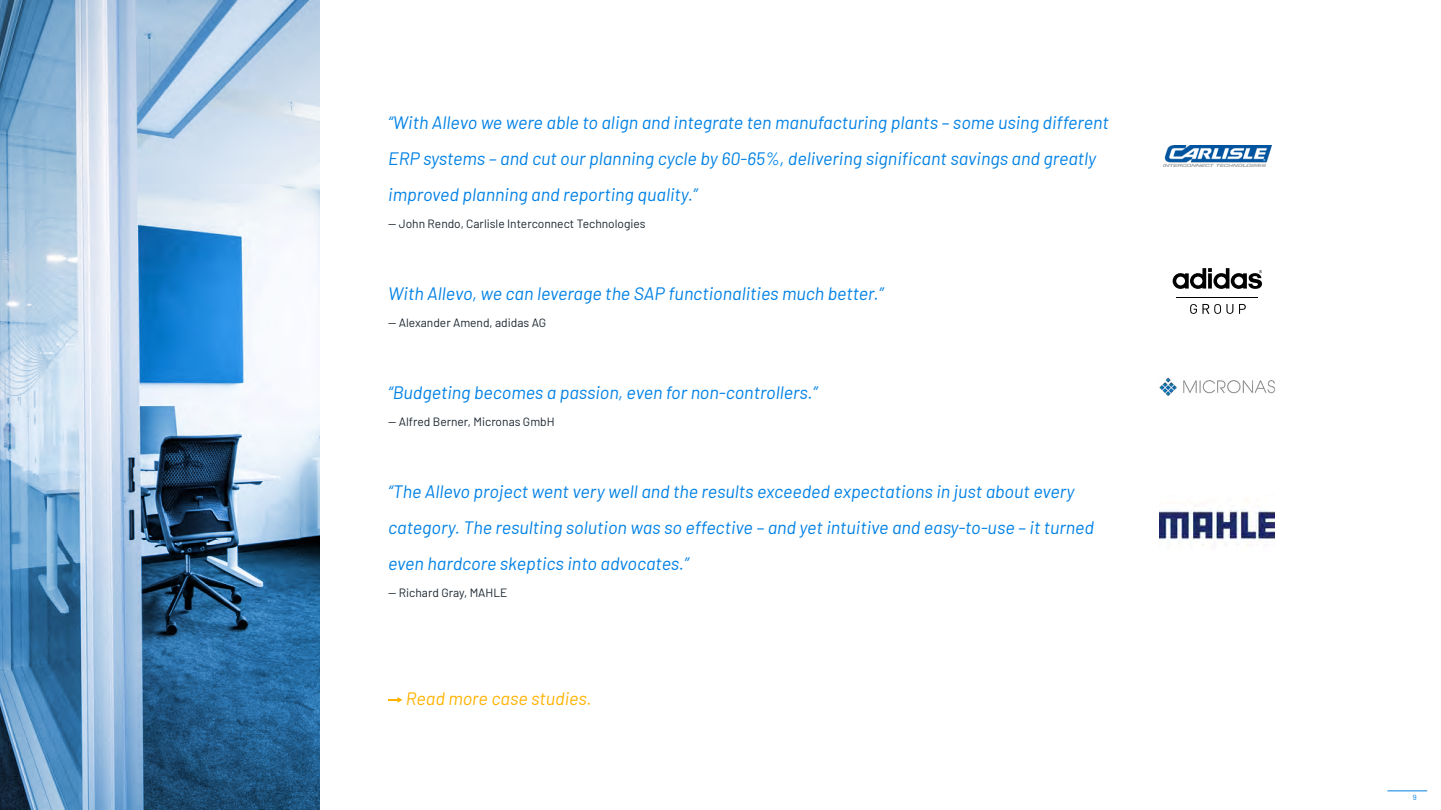
<style>
.page{position:relative;width:1441px;height:810px;background:#fff}
.page>*{position:absolute;margin:0;border:0;box-sizing:border-box;transform-origin:0 0}
.t1{font:italic 18px/36px "Barlow";color:#0081e5}
.t2{font:italic 18px "Barlow";color:#ffb300}
.t3{font:12px "Barlow";color:#1b2630}
.t4{font:7.5px "Barlow";color:#0081e5}
</style>
<div class="page">
<svg style="left:0;top:0;width:320px;height:810px;background:#82a7c8"></svg>
<img style="left:1163px;top:145px;width:108px;height:22px">
<img style="left:1159px;top:500px;width:115px;height:45px">
<hr style="left:1176px;top:297px;width:81px;height:1px;background:#000">
<svg style="left:1190px;top:304px;width:6px;height:10px"></svg>
<svg style="left:1202px;top:304px;width:18px;height:10px"></svg>
<svg style="left:1226px;top:304px;width:19px;height:10px"></svg>
<svg style="left:1172px;top:268px;width:89px;height:21px"></svg>
<img style="left:1159px;top:377px;width:116px;height:19px">
<hr style="left:1387px;top:790px;width:39px;height:1px;background:#0081e5">
<svg style="left:388px;top:697px;width:14px;height:6px"></svg>
<p class="t1" style="left:388px;top:103px;width:722px">“With Allevo we were able to align and integrate ten manufacturing plants – some using different<br>ERP systems – and cut our planning cycle by 60-65%, delivering significant savings and greatly improved planning and reporting quality.”</p>
<p class="t3" style="left:388px;top:215px;width:259px">— John Rendo, Carlisle Interconnect Technologies</p>
<p class="t1" style="left:388px;top:274px;width:496px">With Allevo, we can leverage the SAP functionalities much better.”</p>
<p class="t3" style="left:388px;top:314px;width:159px">— Alexander Amend, adidas AG</p>
<p class="t1" style="left:388px;top:373px;width:430px">“Budgeting becomes a passion, even for non-controllers.”</p>
<p class="t3" style="left:388px;top:413px;width:168px">— Alfred Berner, Micronas GmbH</p>
<p class="t1" style="left:388px;top:472px;width:707px">“The Allevo project went very well and the results exceeded expectations in just about every category. The resulting solution was so effective – and yet intuitive and easy-to-use – it turned even hardcore skeptics into advocates.”</p>
<p class="t3" style="left:388px;top:584px;width:121px">— Richard Gray, MAHLE</p>
<p class="t2" style="left:406px;top:685px;width:187px">Read more case studies.</p>
<p class="t4" style="left:1412px;top:792px;width:5px">9</p>
</div>
